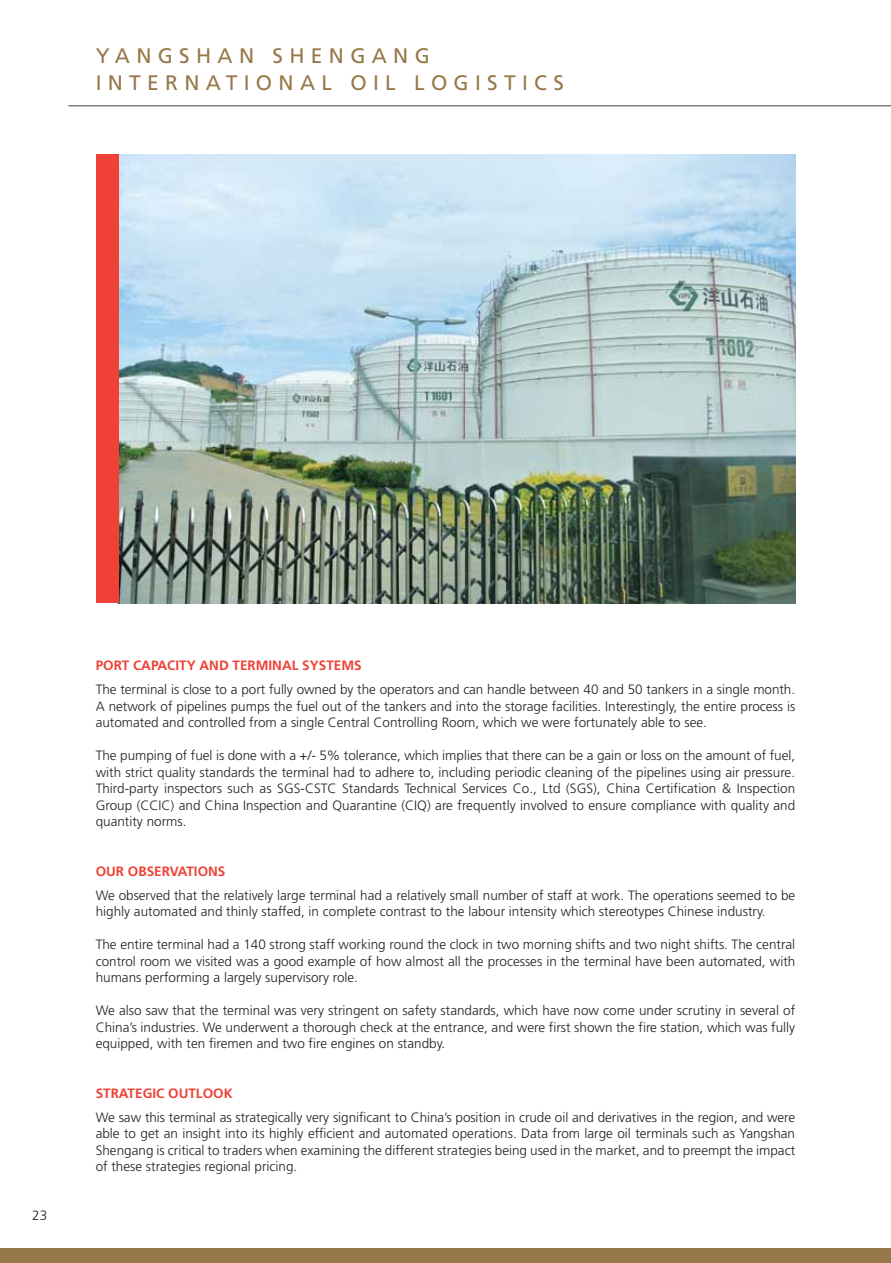
<style>
.page{position:relative;width:891px;height:1263px;background:#fff}
.page>*{position:absolute;margin:0;border:0;box-sizing:border-box;transform-origin:0 0}
.t1{font:21px/27px "Frutiger";letter-spacing:.3em;color:#97784a}
.t2{font:300 13.5px/16.5px "Frutiger";color:#231f20;text-align:justify}
.t3{font:700 13.5px "Frutiger";color:#ef4136}
</style>
<div class="page">
<div style="left:0;top:1248px;width:891px;height:15px;background:#97784a"></div>
<hr style="left:68px;top:105px;width:823px;height:1px;background:#414042">
<img style="left:119px;top:155px;width:676px;height:448px">
<div style="left:96px;top:155px;width:23px;height:448px;background:#ef4136"></div>
<h1 class="t1" style="left:96px;top:42px;width:469px">YANGSHAN SHENGANG<br>INTERNATIONAL OIL LOGISTICS</h1>
<p class="t2" style="left:32px;top:1207px;width:17px">23</p>
<p class="t3" style="left:96px;top:658px;width:267px">PORT CAPACITY AND TERMINAL SYSTEMS</p>
<p class="t2" style="left:96px;top:681px;width:701px">The terminal is close to a port fully owned by the operators and can handle between 40 and 50 tankers in a single month.<br>A network of pipelines pumps the fuel out of the tankers and into the storage facilities. Interestingly, the entire process is automated and controlled from a single Central Controlling Room, which we were fortunately able to see.</p>
<p class="t2" style="left:96px;top:747px;width:701px">The pumping of fuel is done with a +/- 5% tolerance, which implies that there can be a gain or loss on the amount of fuel, with strict quality standards the terminal had to adhere to, including periodic cleaning of the pipelines using air pressure.<br>Third-party inspectors such as SGS-CSTC Standards Technical Services Co., Ltd (SGS), China Certification &amp; Inspection Group (CCIC) and China Inspection and Quarantine (CIQ) are frequently involved to ensure compliance with quality and quantity norms.</p>
<p class="t3" style="left:96px;top:863px;width:131px">OUR OBSERVATIONS</p>
<p class="t2" style="left:96px;top:887px;width:701px">We observed that the relatively large terminal had a relatively small number of staff at work. The operations seemed to be highly automated and thinly staffed, in complete contrast to the labour intensity which stereotypes Chinese industry.</p>
<p class="t2" style="left:96px;top:936px;width:701px">The entire terminal had a 140 strong staff working round the clock in two morning shifts and two night shifts. The central control room we visited was a good example of how almost all the processes in the terminal have been automated, with humans performing a largely supervisory role.</p>
<p class="t2" style="left:96px;top:1002px;width:701px">We also saw that the terminal was very stringent on safety standards, which have now come under scrutiny in several of China’s industries. We underwent a thorough check at the entrance, and were first shown the fire station, which was fully equipped, with ten firemen and two fire engines on standby.</p>
<p class="t3" style="left:96px;top:1085px;width:138px">STRATEGIC OUTLOOK</p>
<p class="t2" style="left:96px;top:1109px;width:701px">We saw this terminal as strategically very significant to China’s position in crude oil and derivatives in the region, and were able to get an insight into its highly efficient and automated operations. Data from large oil terminals such as Yangshan Shengang is critical to traders when examining the different strategies being used in the market, and to preempt the impact of these strategies regional pricing.</p>
</div>
